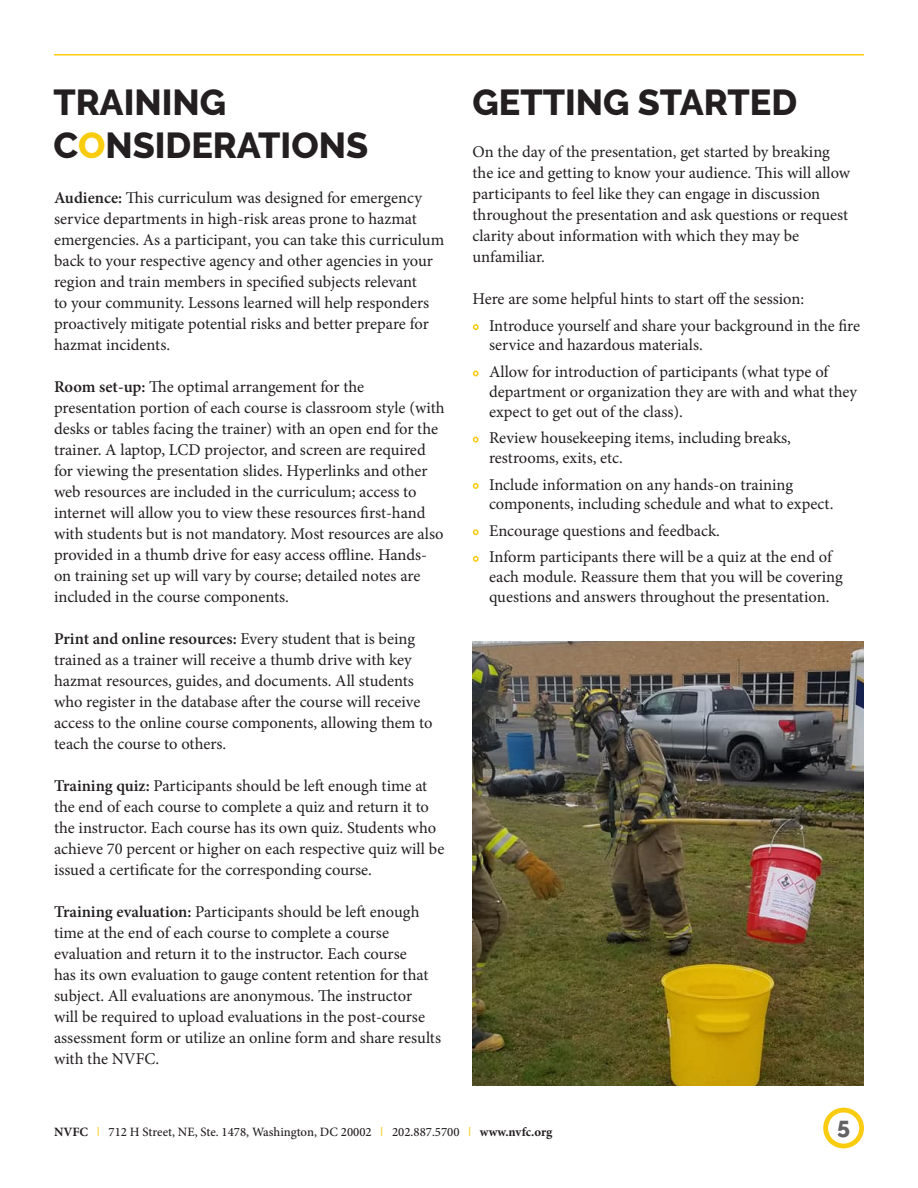
<style>
.page{position:relative;width:918px;height:1188px;background:#fff}
.page>*{position:absolute;margin:0;border:0;box-sizing:border-box;transform-origin:0 0}
.t1{font:800 36px/43.2px "Raleway";color:#231f20}
.t2{font:800 23.25px "Raleway";color:#636366}
.body_text{font:16.5px/21px "Minion Pro";color:#231f20}
.Bullet_yellow{font:16.5px/19.8px "Minion Pro";letter-spacing:-.005em;color:#231f20}
.t3{font:500 12.75px "Minion Pro";color:#231f20}
.s1{color:#f9cc10}
.s2{font-weight:600}
.s3{font-weight:700}
.s4{font-family:"Raleway";font-weight:400;color:#f9cc10}
</style>
<div class="page">
<hr style="left:54px;top:54px;width:810px;height:2px;background:#f9cc10">
<div style="left:823px;top:1108px;width:41px;height:40px;border:5px solid #f9cc10;border-radius:50%"></div>
<img style="left:472px;top:642px;width:392px;height:443px">
<p class="t1" style="left:53px;top:81px;width:316px">TRAINING<br>C<span class="s1">O</span>NSIDERATIONS</p>
<p class="body_text" style="left:54px;top:187px;width:392px"><span class="s2">Audience:</span> This curriculum was designed for emergency service departments in high-risk areas prone to hazmat emergencies. As a participant, you can take this curriculum back to your respective agency and other agencies in your region and train members in specified subjects relevant<br>to your community. Lessons learned will help responders proactively mitigate potential risks and better prepare for hazmat incidents.</p>
<p class="body_text" style="left:54px;top:376px;width:392px"><span class="s2">Room set-up:</span> The optimal arrangement for the presentation portion of each course is classroom style (with desks or tables facing the trainer) with an open end for the trainer. A laptop, LCD projector, and screen are required for viewing the presentation slides. Hyperlinks and other web resources are included in the curriculum; access to internet will allow you to view these resources first-hand with students but is not mandatory. Most resources are also provided in a thumb drive for easy access offline. Hands&shy;on training set up will vary by course; detailed notes are included in the course components.</p>
<p class="body_text" style="left:54px;top:628px;width:380px"><span class="s2">Print and online resources:</span> Every student that is being trained as a trainer will receive a thumb drive with key hazmat resources, guides, and documents. All students who register in the database after the course will receive access to the online course components, allowing them to teach the course to others.</p>
<p class="body_text" style="left:54px;top:775px;width:392px"><span class="s2">Training quiz:</span> Participants should be left enough time at the end of each course to complete a quiz and return it to the instructor. Each course has its own quiz. Students who achieve 70 percent or higher on each respective quiz will be issued a certificate for the corresponding course.</p>
<p class="body_text" style="left:54px;top:901px;width:389px"><span class="s2">Training evaluation:</span> Participants should be left enough time at the end of each course to complete a course evaluation and return it to the instructor. Each course<br>has its own evaluation to gauge content retention for that subject. All evaluations are anonymous. The instructor<br>will be required to upload evaluations in the post-course assessment form or utilize an online form and share results with the NVFC.</p>
<p class="t1" style="left:472px;top:81px;width:326px">GETTING STARTED</p>
<p class="body_text" style="left:472px;top:141px;width:379px">On the day of the presentation, get started by breaking the ice and getting to know your audience. This will allow participants to feel like they can engage in discussion throughout the presentation and ask questions or request clarity about information with which they may be unfamiliar.</p>
<p class="body_text" style="left:472px;top:288px;width:333px">Here are some helpful hints to start off the session:</p>
<p class="Bullet_yellow" style="left:489px;top:316px;width:373px;text-indent:-16px"><span class="s1">•</span> Introduce yourself and share your background in the fire service and hazardous materials.</p>
<p class="Bullet_yellow" style="left:489px;top:362px;width:370px;text-indent:-16px"><span class="s1">•</span> Allow for introduction of participants (what type of department or organization they are with and what they expect to get out of the class).</p>
<p class="Bullet_yellow" style="left:489px;top:428px;width:304px;text-indent:-16px"><span class="s1">•</span> Review housekeeping items, including breaks, restrooms, exits, etc.</p>
<p class="Bullet_yellow" style="left:489px;top:474px;width:346px;text-indent:-16px"><span class="s1">•</span> Include information on any hands-on training components, including schedule and what to expect.</p>
<p class="Bullet_yellow" style="left:472px;top:521px;width:249px"><span class="s1">•</span> Encourage questions and feedback.</p>
<p class="Bullet_yellow" style="left:489px;top:547px;width:355px;text-indent:-16px"><span class="s1">•</span> Inform participants there will be a quiz at the end of each module. Reassure them that you will be covering questions and answers throughout the presentation.</p>
<p class="t3" style="left:54px;top:1124px;width:500px"><span class="s3">NVFC</span> <span class="s4">I</span> 712 H Street, NE, Ste. 1478, Washington, DC 20002 <span class="s4">I</span> 202.887.5700 <span class="s4">I</span> <span class="s3">www.nvfc.org</span></p>
<h2 class="t2" style="left:837px;top:1112px;width:14px">5</h2>
</div>
